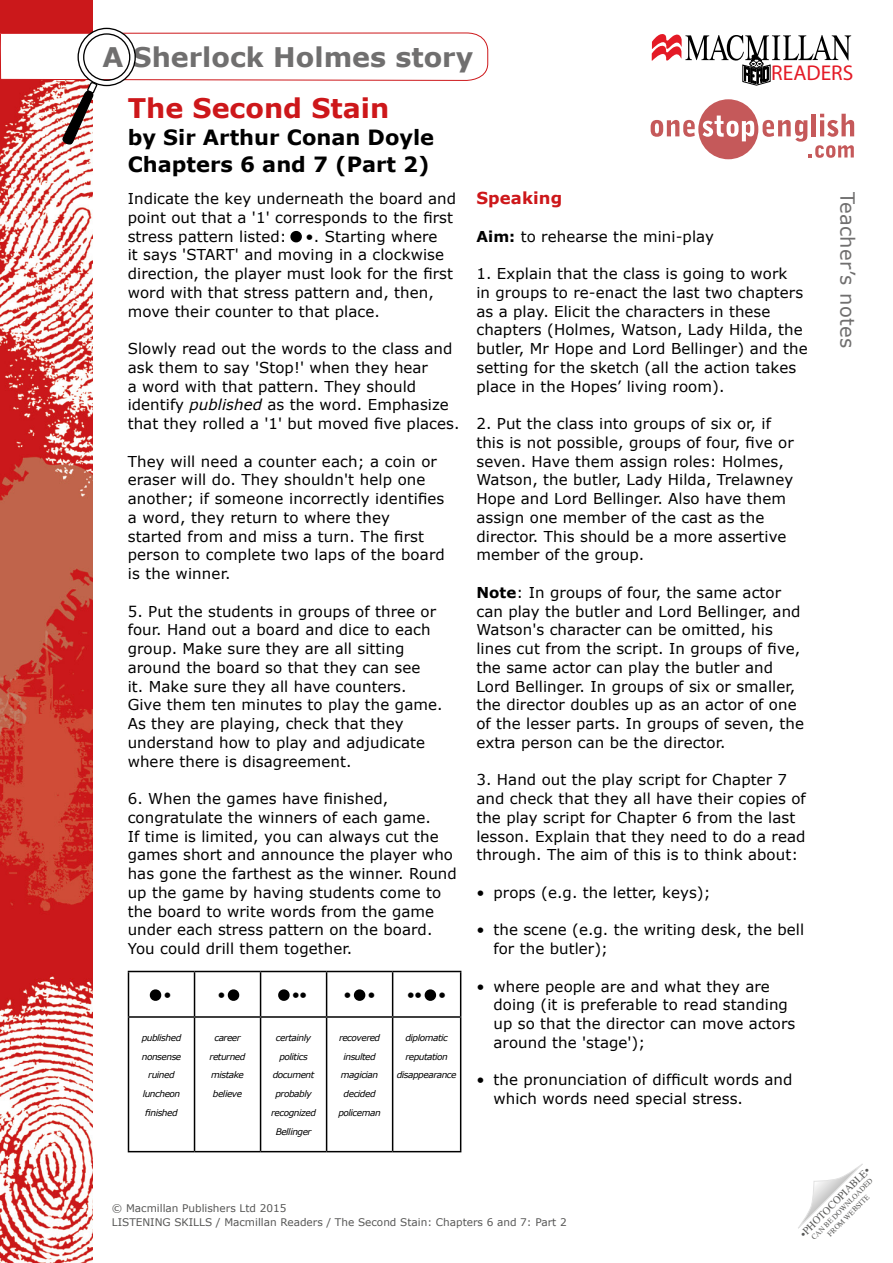
<style>
.page{position:relative;width:893px;height:1263px;background:#fff}
.page>*{position:absolute;margin:0;border:0;box-sizing:border-box;transform-origin:0 0}
.t1{font:700 27px "Verdana";color:#706f6f}
.t2{font:700 27px "Verdana";color:#cd171a}
.t3{font:21.45px "Myriad Pro";color:#e41a26}
.t4{font:700 21px/27px "Verdana";color:#000}
.t5{font:19.5px "Verdana";letter-spacing:.02em;color:#706f6f}
.t6{font:700 16.5px "Verdana";letter-spacing:.005em;color:#cd171a}
.t7{font:15px/18.8px "Verdana";letter-spacing:.005em;color:#000}
.t8{font:10.5px/13.5px "Verdana";color:#575756}
.t9{font:10.5px "Times";color:#575756}
.t10{font:italic 9px/18.8px "Verdana";letter-spacing:-.05em;color:#000;text-align:center}
.t11{font:7.5px/9px "Times";color:#575756;text-align:center}
.s1{font-style:italic}
.s2{font-weight:700}
</style>
<div class="page">
<svg style="left:652px;top:34px;width:199px;height:51px"></svg>
<img style="left:0;top:0;width:93px;height:1263px">
<svg style="left:651px;top:99px;width:203px;height:60px"></svg>
<svg style="left:798px;top:1164px;width:65px;height:64px"></svg>
<svg style="left:0;top:27px;width:488px;height:118px"></svg>
<svg style="left:290px;top:231px;width:12px;height:12px"></svg>
<hr style="left:128px;top:971px;width:67px;height:1px;background:#000">
<hr style="left:128px;top:972px;width:1px;height:44px;background:#000">
<hr style="left:195px;top:971px;width:66px;height:1px;background:#000">
<hr style="left:194px;top:972px;width:1px;height:44px;background:#000">
<hr style="left:261px;top:971px;width:66px;height:1px;background:#000">
<hr style="left:260px;top:972px;width:1px;height:44px;background:#000">
<hr style="left:327px;top:971px;width:66px;height:1px;background:#000">
<hr style="left:326px;top:972px;width:1px;height:44px;background:#000">
<hr style="left:393px;top:971px;width:68px;height:1px;background:#000">
<hr style="left:392px;top:972px;width:1px;height:44px;background:#000">
<hr style="left:460px;top:972px;width:1px;height:44px;background:#000">
<hr style="left:128px;top:1016px;width:67px;height:2px;background:#000">
<hr style="left:128px;top:1018px;width:1px;height:133px;background:#000">
<hr style="left:195px;top:1016px;width:66px;height:2px;background:#000">
<hr style="left:194px;top:1018px;width:1px;height:133px;background:#000">
<hr style="left:261px;top:1016px;width:66px;height:2px;background:#000">
<hr style="left:260px;top:1018px;width:1px;height:133px;background:#000">
<hr style="left:327px;top:1016px;width:66px;height:2px;background:#000">
<hr style="left:326px;top:1018px;width:1px;height:133px;background:#000">
<hr style="left:393px;top:1016px;width:68px;height:2px;background:#000">
<hr style="left:392px;top:1018px;width:1px;height:133px;background:#000">
<hr style="left:460px;top:1018px;width:1px;height:133px;background:#000">
<hr style="left:128px;top:1151px;width:67px;height:1px;background:#000">
<hr style="left:195px;top:1151px;width:66px;height:1px;background:#000">
<hr style="left:261px;top:1151px;width:66px;height:1px;background:#000">
<hr style="left:327px;top:1151px;width:66px;height:1px;background:#000">
<hr style="left:393px;top:1151px;width:68px;height:1px;background:#000">
<svg style="left:149px;top:989px;width:13px;height:12px"></svg>
<svg style="left:227px;top:989px;width:13px;height:12px"></svg>
<svg style="left:278px;top:989px;width:12px;height:12px"></svg>
<svg style="left:353px;top:989px;width:13px;height:12px"></svg>
<svg style="left:424px;top:989px;width:13px;height:12px"></svg>
<h1 class="t1" style="left:102px;top:38px;width:372px">A Sherlock Holmes story</h1>
<h1 class="t2" style="left:128px;top:89px;width:263px">The Second Stain</h1>
<h3 class="t4" style="left:128px;top:123px;width:308px">by Sir Arthur Conan Doyle<br>Chapters 6 and 7 (Part 2)</h3>
<h2 class="t3" style="left:771px;top:60px;width:84px">READERS</h2>
<p class="t7" style="left:128px;top:189px;width:330px">Indicate the key underneath the board and point out that a '1' corresponds to the first stress pattern listed: • •. Starting where<br>it says 'START' and moving in a clockwise direction, the player must look for the first word with that stress pattern and, then, move their counter to that place.</p>
<p class="t7" style="left:128px;top:339px;width:333px">Slowly read out the words to the class and ask them to say 'Stop!' when they hear<br>a word with that pattern. They should identify <span class="s1">published</span> as the word. Emphasize that they rolled a '1' but moved five places.</p>
<p class="t7" style="left:128px;top:452px;width:319px">They will need a counter each; a coin or eraser will do. They shouldn't help one another; if someone incorrectly identifies a word, they return to where they started from and miss a turn. The first person to complete two laps of the board is the winner.</p>
<p class="t7" style="left:128px;top:602px;width:316px">5. Put the students in groups of three or four. Hand out a board and dice to each group. Make sure they are all sitting around the board so that they can see<br>it. Make sure they all have counters.<br>Give them ten minutes to play the game.<br>As they are playing, check that they understand how to play and adjudicate where there is disagreement.</p>
<p class="t7" style="left:128px;top:789px;width:331px">6. When the games have finished, congratulate the winners of each game.<br>If time is limited, you can always cut the games short and announce the player who has gone the farthest as the winner. Round up the game by having students come to the board to write words from the game under each stress pattern on the board.<br>You could drill them together.</p>
<p class="t7" style="left:151px;top:985px;width:22px">• •</p>
<p class="t7" style="left:217px;top:985px;width:22px">• •</p>
<p class="t7" style="left:280px;top:985px;width:29px">• ••</p>
<p class="t7" style="left:344px;top:985px;width:34px">• • •</p>
<p class="t7" style="left:407px;top:985px;width:41px">•• • •</p>
<p class="t10" style="left:142px;top:1028px;width:41px">published nonsense ruined luncheon finished</p>
<p class="t10" style="left:210px;top:1028px;width:37px">career returned mistake believe</p>
<p class="t10" style="left:271px;top:1028px;width:46px">certainly politics document probably recognized<br>Bellinger</p>
<p class="t10" style="left:338px;top:1028px;width:44px">recovered insulted magician decided policeman</p>
<p class="t10" style="left:397px;top:1028px;width:61px">diplomatic reputation disappearance</p>
<p class="t6" style="left:476px;top:186px;width:87px">Speaking</p>
<p class="t7" style="left:476px;top:227px;width:239px"><span class="s2">Aim:</span> to rehearse the mini-play</p>
<p class="t7" style="left:476px;top:264px;width:333px">1. Explain that the class is going to work<br>in groups to re-enact the last two chapters as a play. Elicit the characters in these chapters (Holmes, Watson, Lady Hilda, the butler, Mr Hope and Lord Bellinger) and the setting for the sketch (all the action takes place in the Hopes’ living room).</p>
<p class="t7" style="left:476px;top:414px;width:319px">2. Put the class into groups of six or, if this is not possible, groups of four, five or seven. Have them assign roles: Holmes, Watson, the butler, Lady Hilda, Trelawney Hope and Lord Bellinger. Also have them assign one member of the cast as the director. This should be a more assertive member of the group.</p>
<p class="t7" style="left:476px;top:583px;width:329px"><span class="s2">Note</span>: In groups of four, the same actor can play the butler and Lord Bellinger, and Watson's character can be omitted, his lines cut from the script. In groups of five, the same actor can play the butler and Lord Bellinger. In groups of six or smaller, the director doubles up as an actor of one of the lesser parts. In groups of seven, the extra person can be the director.</p>
<p class="t7" style="left:476px;top:770px;width:331px">3. Hand out the play script for Chapter 7 and check that they all have their copies of the play script for Chapter 6 from the last lesson. Explain that they need to do a read through. The aim of this is to think about:</p>
<p class="t7" style="left:476px;top:883px;width:236px">• props (e.g. the letter, keys);</p>
<p class="t7" style="left:493px;top:920px;width:312px;text-indent:-17px">• the scene (e.g. the writing desk, the bell for the butler);</p>
<p class="t7" style="left:493px;top:977px;width:303px;text-indent:-17px">• where people are and what they are doing (it is preferable to read standing up so that the director can move actors around the 'stage');</p>
<p class="t7" style="left:493px;top:1070px;width:301px;text-indent:-17px">• the pronunciation of difficult words and which words need special stress.</p>
<h3 class="t5" style="left:861px;top:191px;width:158px;rotate:90deg">Teacher’s notes</h3>
<p class="t8" style="left:112px;top:1201px;width:456px">© Macmillan Publishers Ltd 2015<br>LISTENING SKILLS / Macmillan Readers / The Second Stain: Chapters 6 and 7: Part 2</p>
<p class="t9" style="left:795px;top:1228px;width:95px;rotate:-45deg">•PHOTOCOPIABLE•</p>
<p class="t11" style="left:809px;top:1235px;width:85px;rotate:-45deg">CAN BE DOWNLOADED<br>FROM WEBSITE</p>
</div>
